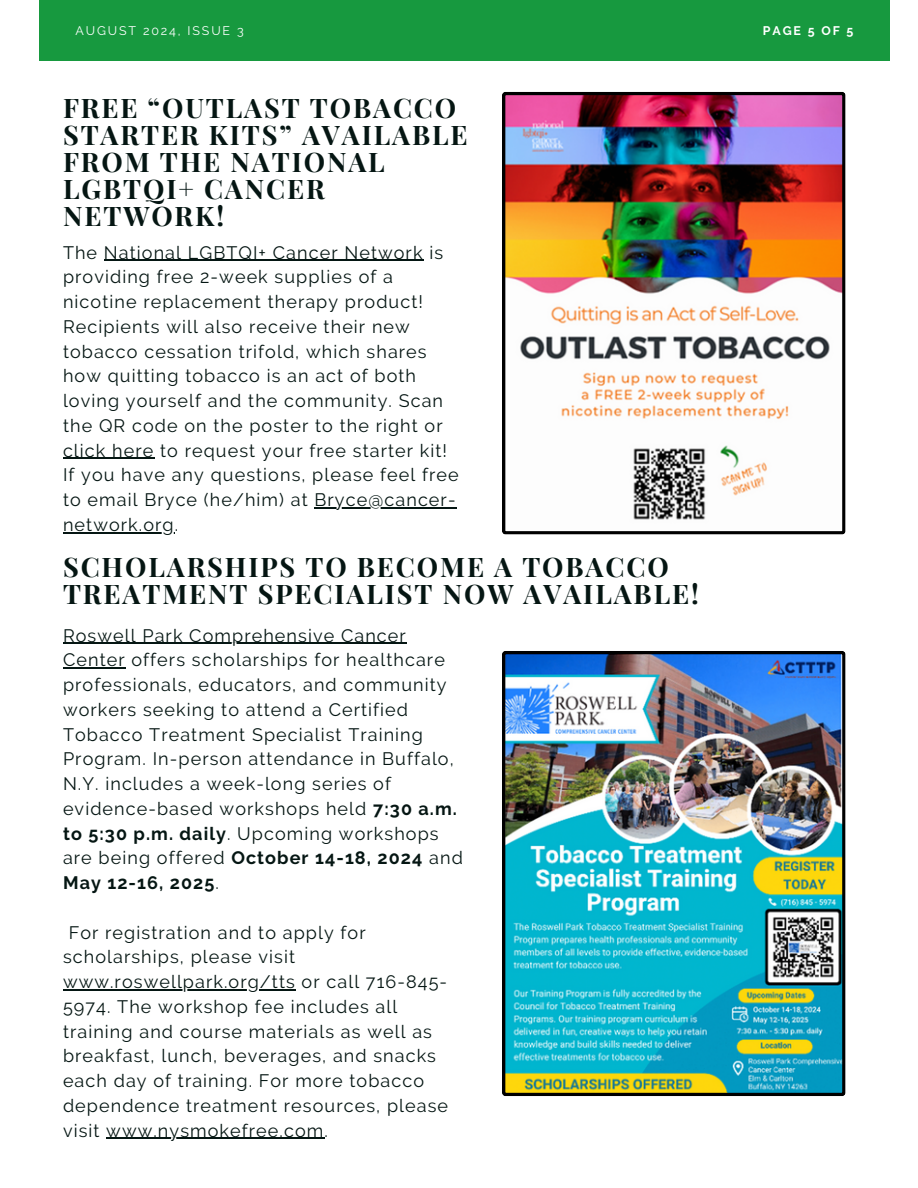
<style>
.page{position:relative;width:918px;height:1188px;background:#fff}
.page>*{position:absolute;margin:0;border:0;box-sizing:border-box;transform-origin:0 0}
.t1{font:700 27px/27px "Playfair Display";letter-spacing:.07em;color:#051613}
.t2{font:18px/24.8px "Raleway";letter-spacing:.06em;color:#051613}
.t3{font:12.45px "Raleway";letter-spacing:.15em;color:#fff}
.t4{font:700 12.45px "Raleway";letter-spacing:.15em;color:#fff}
.s1{font-weight:700}
</style>
<div class="page">
<div style="left:39px;top:0;width:851px;height:60px;background:#17993f"></div>
<img style="left:502px;top:92px;width:343px;height:443px">
<hr style="left:104px;top:260px;width:320px;height:1px;background:#051613">
<hr style="left:63px;top:458px;width:91px;height:1px;background:#051613">
<hr style="left:315px;top:507px;width:142px;height:1px;background:#051613">
<hr style="left:63px;top:532px;width:112px;height:1px;background:#051613">
<img style="left:502px;top:651px;width:343px;height:445px">
<hr style="left:63px;top:643px;width:344px;height:1px;background:#051613">
<hr style="left:63px;top:667px;width:63px;height:2px;background:#051613">
<hr style="left:63px;top:989px;width:233px;height:1px;background:#051613">
<hr style="left:106px;top:1138px;width:218px;height:1px;background:#051613">
<h3 class="t3" style="left:76px;top:23px;width:170px">AUGUST 2024, ISSUE 3</h3>
<h1 class="t4" style="left:763px;top:23px;width:92px">PAGE 5 OF 5</h1>
<h2 class="t1" style="left:63px;top:93px;width:406px">FREE “OUTLAST TOBACCO<br>STARTER KITS” AVAILABLE<br>FROM THE NATIONAL<br>LGBTQI+ CANCER<br>NETWORK!</h2>
<p class="t2" style="left:63px;top:240px;width:397px">The National LGBTQI+ Cancer Network is providing free 2-week supplies of a nicotine replacement therapy product!<br>Recipients will also receive their new tobacco cessation trifold, which shares how quitting tobacco is an act of both loving yourself and the community. Scan the QR code on the poster to the right or click here to request your free starter kit!<br>If you have any questions, please feel free to email Bryce (he/him) at Bryce@cancer-</p>
<h1 class="t2" style="left:63px;top:512px;width:117px">network.org.</h1>
<h1 class="t1" style="left:63px;top:552px;width:637px">SCHOLARSHIPS TO BECOME A TOBACCO<br>TREATMENT SPECIALIST NOW AVAILABLE!</h1>
<p class="t2" style="left:63px;top:623px;width:401px">Roswell Park Comprehensive Cancer Center offers scholarships for healthcare professionals, educators, and community workers seeking to attend a Certified Tobacco Treatment Specialist Training Program. In-person attendance in Buffalo, N.Y. includes a week-long series of evidence-based workshops held <span class="s1">7:30 a.m. to 5:30 p.m. daily</span>. Upcoming workshops are being offered <span class="s1">October 14-18, 2024</span> and <span class="s1">May 12-16, 2025</span>.</p>
<p class="t2" style="left:63px;top:920px;width:387px;text-indent:6px">For registration and to apply for scholarships, please visit www.roswellpark.org/tts or call 716-845- 5974. The workshop fee includes all training and course materials as well as breakfast, lunch, beverages, and snacks each day of training. For more tobacco dependence treatment resources, please visit www.nysmokefree.com.</p>
</div>
